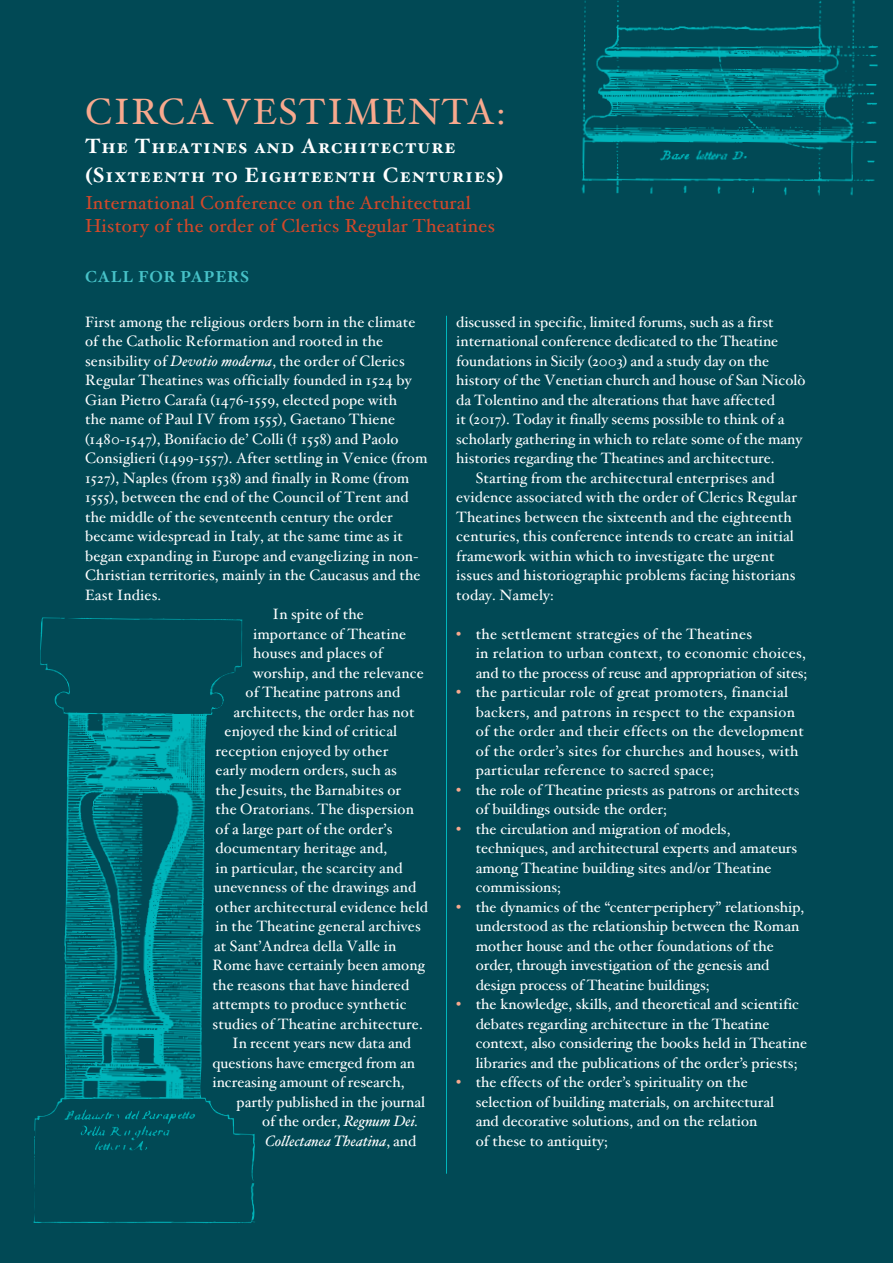
<style>
.page{position:relative;width:893px;height:1263px;background:#014955}
.page>*{position:absolute;margin:0;border:0;box-sizing:border-box;transform-origin:0 0}
.t1{font:36.6px "Hoefler Text";letter-spacing:.05em;color:#f8a98e}
.t2{font:20.7px "Hoefler Text Bold Small Caps";letter-spacing:.05em;color:#fff}
.t3{font:18.9px/22.6px "Hoefler Text";letter-spacing:.02em;color:#d3482a}
.t4{font:700 15.9px "Hoefler Text";letter-spacing:.05em;color:#47c2c8}
.Sangrado{font:15px/19.5px "Hoefler Text";letter-spacing:.01em;color:#fff}
.Listado{font:15px/19.5px "Hoefler Text";color:#fff}
.Cuertpo_de_texto{font:15px/19.5px "Hoefler Text";letter-spacing:.01em;color:#fff}
.Listado-2{font:15px/19.5px "Hoefler Text";letter-spacing:.02em;color:#fff}
.Sangrado-2{font:italic 15px "Hoefler Text";color:#fff}
.s1{font-style:italic}
.s2{font-family:"Times New Roman"}
.s3{font-style:normal}
.s4{color:#f8a98e}
</style>
<div class="page">
<img style="left:581px;top:0;width:297px;height:196px">
<img style="left:34px;top:637px;width:221px;height:553px">
<hr style="left:446px;top:316px;width:1px;height:858px;background:#00b6bc">
<p class="t1" style="left:85px;top:90px;width:422px">CIRCA VESTIMENTA:</p>
<p class="t2" style="left:85px;top:133px;width:372px">The Theatines and Architecture</p>
<p class="t2" style="left:85px;top:162px;width:420px">(Sixteenth to Eighteenth Centuries)</p>
<p class="t3" style="left:85px;top:192px;width:411px">International Conference on the Architectural<br>History of the order of Clerics Regular Theatines</p>
<p class="t4" style="left:85px;top:267px;width:166px">CALL FOR PAPERS</p>
<p class="Cuertpo_de_texto" style="left:85px;top:312px;width:344px">First among the religious orders born in the climate of the Catholic Reformation and rooted in the sensibility of <span class="s1">Devotio moderna</span>, the order of Clerics Regular Theatines was officially founded in 1524 by Gian Pietro Carafa (1476-1559, elected pope with<br>the name of Paul IV from 1555), Gaetano Thiene (1480-1547), Bonifacio de’ Colli (<span class="s2">ϯ</span> 1558) and Paolo Consiglieri (1499-1557). After settling in Venice (from 1527), Naples (from 1538) and finally in Rome (from 1555), between the end of the Council of Trent and the middle of the seventeenth century the order became widespread in Italy, at the same time as it began expanding in Europe and evangelizing in non-Christian territories, mainly in the Caucasus and the East Indies.</p>
<p class="Sangrado" style="left:273px;top:605px;width:93px">In spite of the</p>
<p class="Sangrado" style="left:253px;top:624px;width:155px">importance of Theatine</p>
<p class="Sangrado" style="left:253px;top:644px;width:131px">houses and places of</p>
<p class="Sangrado" style="left:253px;top:663px;width:172px">worship, and the relevance</p>
<p class="Sangrado" style="left:246px;top:683px;width:156px">of Theatine patrons and</p>
<p class="Sangrado" style="left:234px;top:702px;width:183px">architects, the order has not</p>
<p class="Sangrado" style="left:225px;top:722px;width:174px">enjoyed the kind of critical</p>
<p class="Sangrado" style="left:216px;top:741px;width:174px">reception enjoyed by other</p>
<p class="Sangrado" style="left:216px;top:761px;width:183px">early modern orders, such as</p>
<p class="Sangrado" style="left:216px;top:780px;width:187px">the Jesuits, the Barnabites or</p>
<p class="Sangrado" style="left:216px;top:800px;width:200px">the Oratorians. The dispersion</p>
<p class="Sangrado" style="left:216px;top:819px;width:178px">of a large part of the order’s</p>
<p class="Sangrado" style="left:216px;top:839px;width:173px">documentary heritage and,</p>
<p class="Sangrado" style="left:216px;top:858px;width:189px">in particular, the scarcity and</p>
<p class="Sangrado" style="left:214px;top:878px;width:204px">unevenness of the drawings and</p>
<p class="Sangrado" style="left:216px;top:897px;width:214px">other architectural evidence held</p>
<p class="Sangrado" style="left:216px;top:917px;width:207px">in the Theatine general archives</p>
<p class="Sangrado" style="left:214px;top:936px;width:184px">at Sant’Andrea della Valle in</p>
<p class="Sangrado" style="left:213px;top:956px;width:214px">Rome have certainly been among</p>
<p class="Sangrado" style="left:213px;top:975px;width:198px">the reasons that have hindered</p>
<p class="Sangrado" style="left:213px;top:995px;width:196px">attempts to produce synthetic</p>
<p class="Sangrado" style="left:213px;top:1014px;width:212px">studies of Theatine architecture.</p>
<p class="Sangrado" style="left:232px;top:1034px;width:180px">In recent years new data and</p>
<p class="Sangrado" style="left:213px;top:1053px;width:204px">questions have emerged from an</p>
<p class="Sangrado" style="left:213px;top:1073px;width:193px">increasing amount of research,</p>
<p class="Sangrado" style="left:237px;top:1092px;width:190px">partly published in the journal</p>
<p class="Sangrado" style="left:262px;top:1112px;width:158px">of the order, <span class="s1">Regnum Dei.</span></p>
<p class="Sangrado-2" style="left:265px;top:1132px;width:153px">Collectanea Theatina<span class="s3">, and</span></p>
<p class="Sangrado" style="left:456px;top:312px;width:351px">discussed in specific, limited forums, such as a first international conference dedicated to the Theatine foundations in Sicily (2003) and a study day on the history of the Venetian church and house of San Nicolò da Tolentino and the alterations that have affected<br>it (2017). Today it finally seems possible to think of a scholarly gathering in which to relate some of the many histories regarding the Theatines and architecture.</p>
<p class="Sangrado" style="left:456px;top:468px;width:342px;text-indent:20px">Starting from the architectural enterprises and evidence associated with the order of Clerics Regular Theatines between the sixteenth and the eighteenth centuries, this conference intends to create an initial framework within which to investigate the urgent issues and historiographic problems facing historians today. Namely:</p>
<p class="Listado-2" style="left:476px;top:624px;width:333px;text-indent:-20px"><span class="s4">•</span> the settlement strategies of the Theatines<br>in relation to urban context, to economic choices, and to the process of reuse and appropriation of sites;</p>
<p class="Listado-2" style="left:476px;top:682px;width:330px;text-indent:-20px"><span class="s4">•</span> the particular role of great promoters, financial backers, and patrons in respect to the expansion of the order and their effects on the development of the order’s sites for churches and houses, with particular reference to sacred space;</p>
<p class="Listado" style="left:476px;top:780px;width:325px;text-indent:-20px"><span class="s4">•</span> the role of Theatine priests as patrons or architects of buildings outside the order;</p>
<p class="Listado" style="left:476px;top:819px;width:323px;text-indent:-20px"><span class="s4">•</span> the circulation and migration of models, techniques, and architectural experts and amateurs among Theatine building sites and/or Theatine commissions;</p>
<p class="Listado" style="left:476px;top:897px;width:330px;text-indent:-20px"><span class="s4">•</span> the dynamics of the “center-periphery” relationship, understood as the relationship between the Roman mother house and the other foundations of the order, through investigation of the genesis and design process of Theatine buildings;</p>
<p class="Listado" style="left:476px;top:994px;width:333px;text-indent:-20px"><span class="s4">•</span> the knowledge, skills, and theoretical and scientific debates regarding architecture in the Theatine context, also considering the books held in Theatine libraries and the publications of the order’s priests;</p>
<p class="Listado" style="left:476px;top:1072px;width:300px;text-indent:-20px"><span class="s4">•</span> the effects of the order’s spirituality on the selection of building materials, on architectural and decorative solutions, and on the relation of these to antiquity;</p>
</div>
